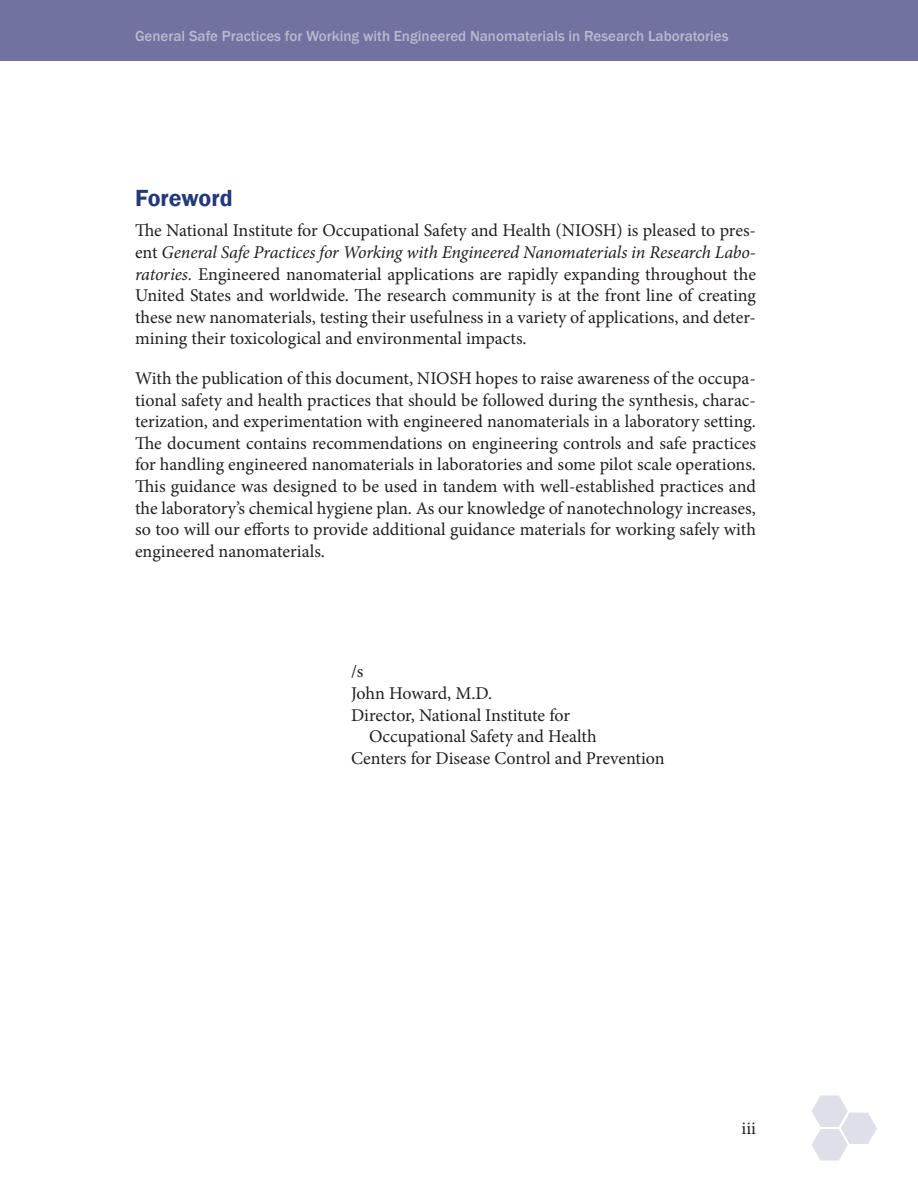
<style>
.page{position:relative;width:918px;height:1188px;background:#fff}
.page>*{position:absolute;margin:0;border:0;box-sizing:border-box;transform-origin:0 0}
.Heading_1{font:600 24px "Franklin Gothic";color:#233979}
.Body{font:18px/21.6px "Minion Pro";color:#231f20;text-align:justify}
.Signature_block{font:18px "Minion Pro";letter-spacing:-.005em;color:#231f20}
.t1{font:500 15px "Franklin Gothic";color:#b8b8d0}
.s1{font-style:italic}
</style>
<div class="page">
<div style="left:0;top:0;width:918px;height:61px;background:#71729f"></div>
<svg style="left:811px;top:1095px;width:66px;height:66px"></svg>
<p class="t1" style="left:135px;top:27px;width:595px">General Safe Practices for Working with Engineered Nanomaterials in Research Laboratories</p>
<h1 class="Heading_1" style="left:135px;top:183px;width:99px">Foreword</h1>
<p class="Body" style="left:135px;top:220px;width:623px">The National Institute for Occupational Safety and Health (NIOSH) is pleased to pres&shy;ent <span class="s1">General Safe Practices for Working with Engineered Nanomaterials in Research Labo&shy;ratories.</span> Engineered nanomaterial applications are rapidly expanding throughout the United States and worldwide. The research community is at the front line of creating these new nanomaterials, testing their usefulness in a variety of applications, and deter&shy;mining their toxicological and environmental impacts.</p>
<p class="Body" style="left:135px;top:368px;width:623px">With the publication of this document, NIOSH hopes to raise awareness of the occupa&shy;tional safety and health practices that should be followed during the synthesis, charac&shy;terization, and experimentation with engineered nanomaterials in a laboratory setting.<br>The document contains recommendations on engineering controls and safe practices for handling engineered nanomaterials in laboratories and some pilot scale operations.<br>This guidance was designed to be used in tandem with well-established practices and the laboratory’s chemical hygiene plan. As our knowledge of nanotechnology increases, so too will our efforts to provide additional guidance materials for working safely with engineered nanomaterials.</p>
<p class="Signature_block" style="left:351px;top:660px;width:14px">/s</p>
<p class="Signature_block" style="left:351px;top:681px;width:143px">John Howard, M.D.</p>
<p class="Signature_block" style="left:351px;top:703px;width:221px">Director, National Institute for</p>
<p class="Signature_block" style="left:369px;top:724px;width:229px">Occupational Safety and Health</p>
<p class="Signature_block" style="left:351px;top:746px;width:315px">Centers for Disease Control and Prevention</p>
<p class="Body" style="left:742px;top:1118px;width:16px">iii</p>
</div>
